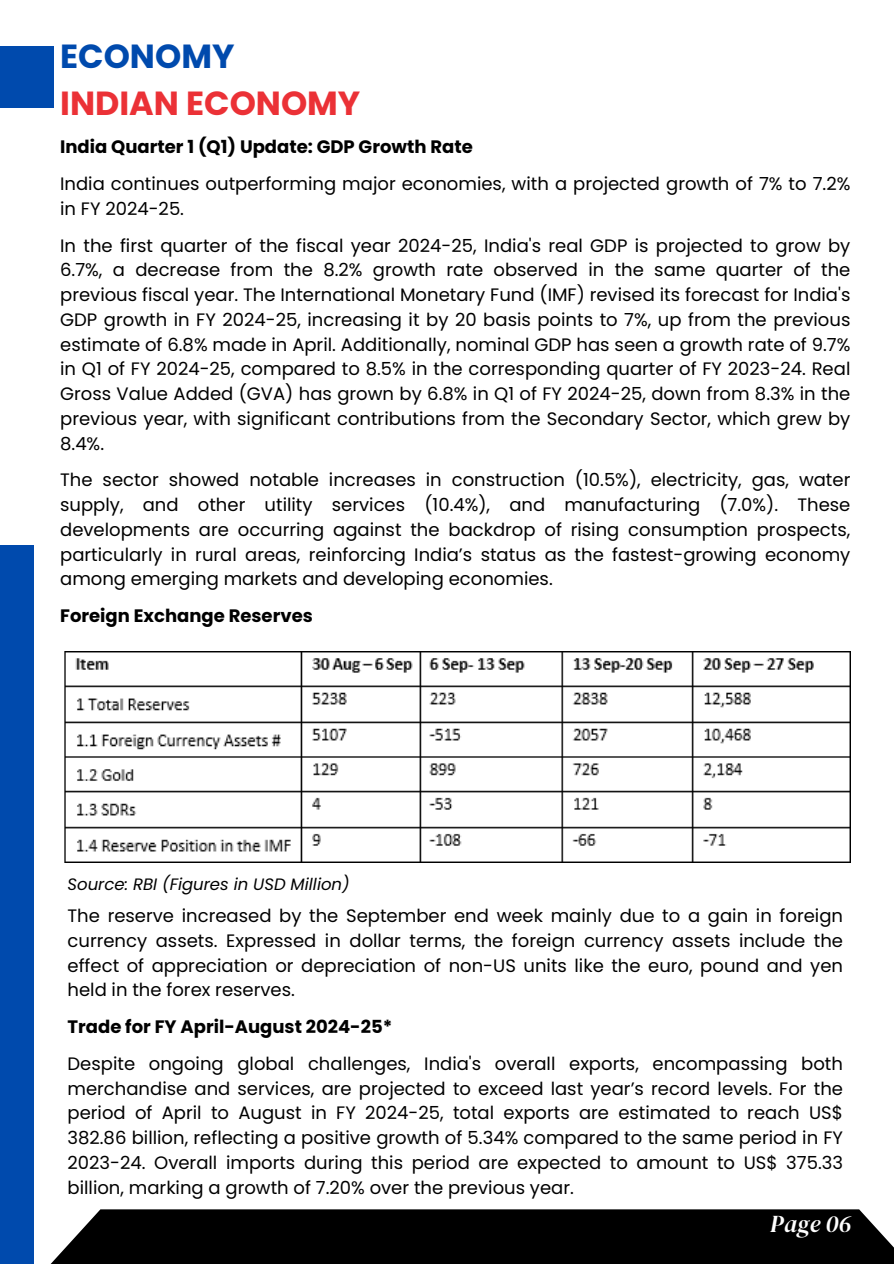
<style>
.page{position:relative;width:894px;height:1264px;background:#fff}
.page>*{position:absolute;margin:0;border:0;box-sizing:border-box;transform-origin:0 0}
.t1{font:700 33.45px/46.2px "Poppins";color:#eb3136}
.t2{font:italic 24px "DM Serif Display";color:#fff}
.t3{font:18px/24.8px "Poppins";color:#000;text-align:justify}
.t4{font:700 18px "Poppins";color:#000}
.t5{font:italic 16.5px "Poppins";color:#000}
.s1{color:#004aad}
</style>
<div class="page">
<div style="left:0;top:545px;width:33px;height:718px;background:#004aad"></div>
<div style="left:0;top:47px;width:53px;height:61px;background:#004aad"></div>
<div style="left:33px;top:1209px;width:860px;height:54px;background:#000"></div>
<img style="left:64px;top:652px;width:786px;height:210px">
<h3 class="t1" style="left:60px;top:34px;width:301px"><span class="s1">ECONOMY<br></span>INDIAN ECONOMY</h3>
<p class="t4" style="left:60px;top:134px;width:414px">India Quarter 1 (Q1) Update: GDP Growth Rate</p>
<p class="t3" style="left:60px;top:171px;width:791px">India continues outperforming major economies, with a projected growth of 7% to 7.2% in FY 2024-25.</p>
<h3 class="t3" style="left:60px;top:233px;width:791px">In the first quarter of the fiscal year 2024-25, India's real GDP is projected to grow by 6.7%, a decrease from the 8.2% growth rate observed in the same quarter of the previous fiscal year. The International Monetary Fund (IMF) revised its forecast for India's GDP growth in FY 2024-25, increasing it by 20 basis points to 7%, up from the previous estimate of 6.8% made in April. Additionally, nominal GDP has seen a growth rate of 9.7% in Q1 of FY 2024-25, compared to 8.5% in the corresponding quarter of FY 2023-24. Real Gross Value Added (GVA) has grown by 6.8% in Q1 of FY 2024-25, down from 8.3% in the previous year, with significant contributions from the Secondary Sector, which grew by 8.4%.</h3>
<p class="t3" style="left:60px;top:467px;width:791px">The sector showed notable increases in construction (10.5%), electricity, gas, water supply, and other utility services (10.4%), and manufacturing (7.0%). These developments are occurring against the backdrop of rising consumption prospects, particularly in rural areas, reinforcing India’s status as the fastest-growing economy among emerging markets and developing economies.</p>
<p class="t4" style="left:60px;top:603px;width:254px">Foreign Exchange Reserves</p>
<p class="t5" style="left:67px;top:872px;width:283px">Source: RBI (Figures in USD Million)</p>
<h3 class="t3" style="left:67px;top:903px;width:776px">The reserve increased by the September end week mainly due to a gain in foreign currency assets. Expressed in dollar terms, the foreign currency assets include the effect of appreciation or depreciation of non-US units like the euro, pound and yen held in the forex reserves.</h3>
<p class="t4" style="left:67px;top:1014px;width:326px">Trade for FY April-August 2024-25*</p>
<h2 class="t3" style="left:67px;top:1051px;width:776px">Despite ongoing global challenges, India's overall exports, encompassing both merchandise and services, are projected to exceed last year’s record levels. For the period of April to August in FY 2024-25, total exports are estimated to reach US$ 382.86 billion, reflecting a positive growth of 5.34% compared to the same period in FY 2023-24. Overall imports during this period are expected to amount to US$ 375.33 billion, marking a growth of 7.20% over the previous year.</h2>
<p class="t2" style="left:770px;top:1206px;width:83px">Page 06</p>
</div>
